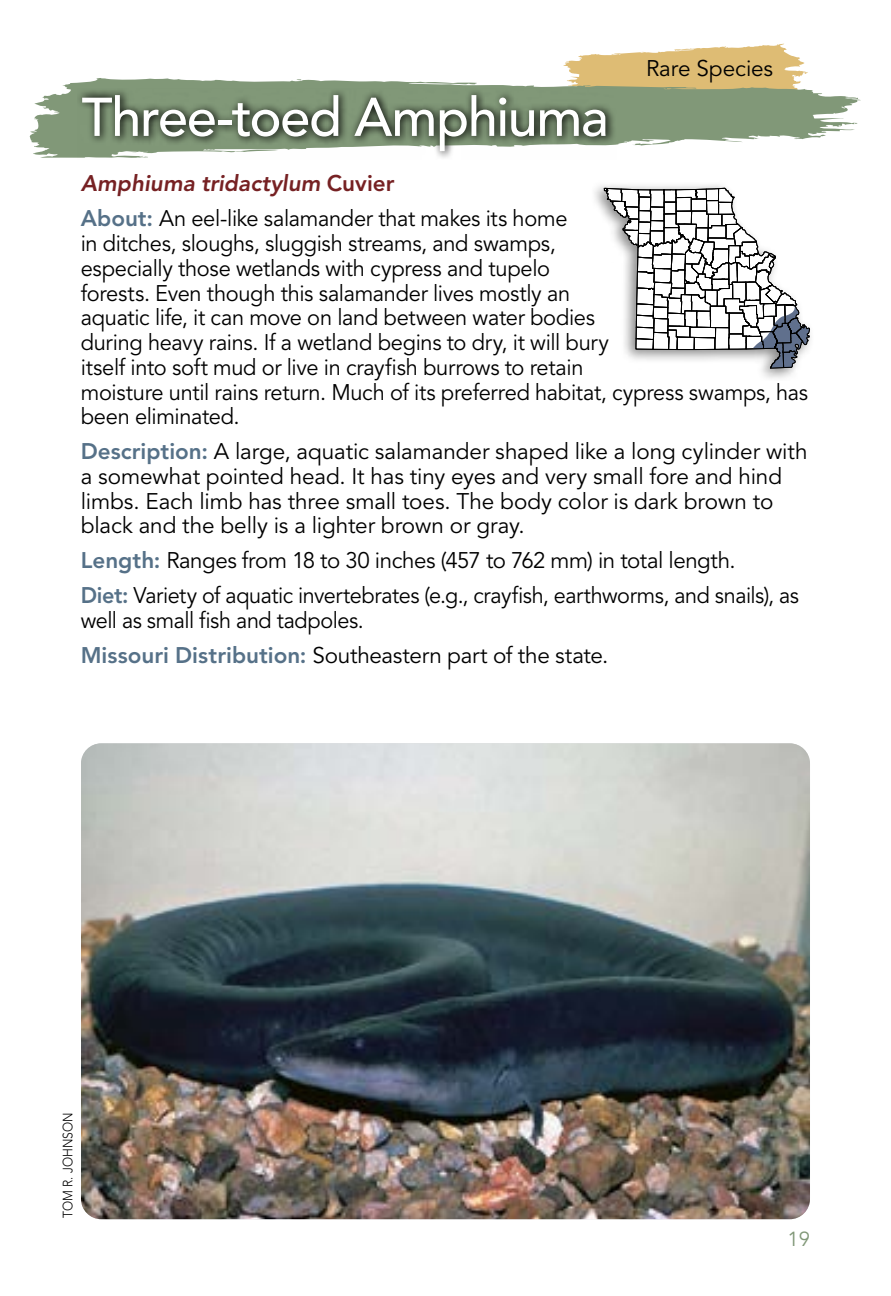
<style>
.page{position:relative;width:891px;height:1296px;background:#fff}
.page>*{position:absolute;margin:0;border:0;box-sizing:border-box;transform-origin:0 0}
.TF_Common_Name_H3{font:500 54px "Avenir LT Std";letter-spacing:-.025em;color:#fff}
.TF_Species_Accounts_P{font:22.5px/24.8px "Avenir LT Std";letter-spacing:-.015em;color:#000}
.TF_Species_Accounts_P-2{font:22.5px/24.8px "Avenir LT Std";letter-spacing:-.015em;color:#000;scale:.96 1}
.TF_Species_Accounts_P-3{font:italic 800 22.5px "Avenir LT Std";letter-spacing:.005em;color:#762123}
.TF_Rare_or_Game_Species_P{font:22.5px "Avenir LT Std";letter-spacing:-.005em;color:#000}
.t1{font:20.25px "Avenir LT Std";color:#819878}
.t2{font:300 13.5px "Avenir LT Std";color:#000;scale:.9 1}
.s1{font-style:normal}
.s2{font-weight:800;color:#567188}
</style>
<div class="page">
<svg style="left:564px;top:44px;width:244px;height:33px"></svg>
<svg style="left:29px;top:77px;width:832px;height:81px;fill:#819878"></svg>
<svg style="left:77px;top:88px;width:540px;height:70px;background:#7a8a74"></svg>
<div style="left:588px;top:181px;width:227px;height:200px;background:#000;opacity:.45"></div>
<svg style="left:603px;top:187px;width:207px;height:182px"></svg>
<img style="left:81px;top:743px;width:729px;height:476px">
<p class="TF_Rare_or_Game_Species_P" style="left:646px;top:56px;width:129px">Rare Species</p>
<h3 class="TF_Common_Name_H3" style="left:82px;top:86px;width:529px">Three-toed Amphiuma</h3>
<p class="TF_Species_Accounts_P-3" style="left:81px;top:170px;width:315px">Amphiuma tridactylum <span class="s1">Cuvier</span></p>
<p class="TF_Species_Accounts_P" style="left:81px;top:207px;width:729px"><span class="s2">About:</span> An eel-like salamander that makes its home<br>in ditches, sloughs, sluggish streams, and swamps,<br>especially those wetlands with cypress and tupelo<br>forests. Even though this salamander lives mostly an<br>aquatic life, it can move on land between water bodies<br>during heavy rains. If a wetland begins to dry, it will bury<br>itself into soft mud or live in crayfish burrows to retain<br>moisture until rains return. Much of its preferred habitat, cypress swamps, has been eliminated.</p>
<p class="TF_Species_Accounts_P" style="left:81px;top:440px;width:728px"><span class="s2">Description:</span> A large, aquatic salamander shaped like a long cylinder with a somewhat pointed head. It has tiny eyes and very small fore and hind limbs. Each limb has three small toes. The body color is dark brown to black and the belly is a lighter brown or gray.</p>
<p class="TF_Species_Accounts_P" style="left:81px;top:549px;width:656px"><span class="s2">Length:</span> Ranges from 18 to 30 inches (457 to 762 mm) in total length.</p>
<p class="TF_Species_Accounts_P-2" style="left:81px;top:584px;width:750px"><span class="s2">Diet:</span> Variety of aquatic invertebrates (e.g., crayfish, earthworms, and snails), as well as small fish and tadpoles.</p>
<p class="TF_Species_Accounts_P" style="left:81px;top:643px;width:529px"><span class="s2">Missouri Distribution:</span> Southeastern part of the state.</p>
<p class="t2" style="left:60px;top:1218px;width:118px;rotate:-90deg">TOM R. JOHNSON</p>
<p class="t1" style="left:787px;top:1227px;width:24px">19</p>
</div>
